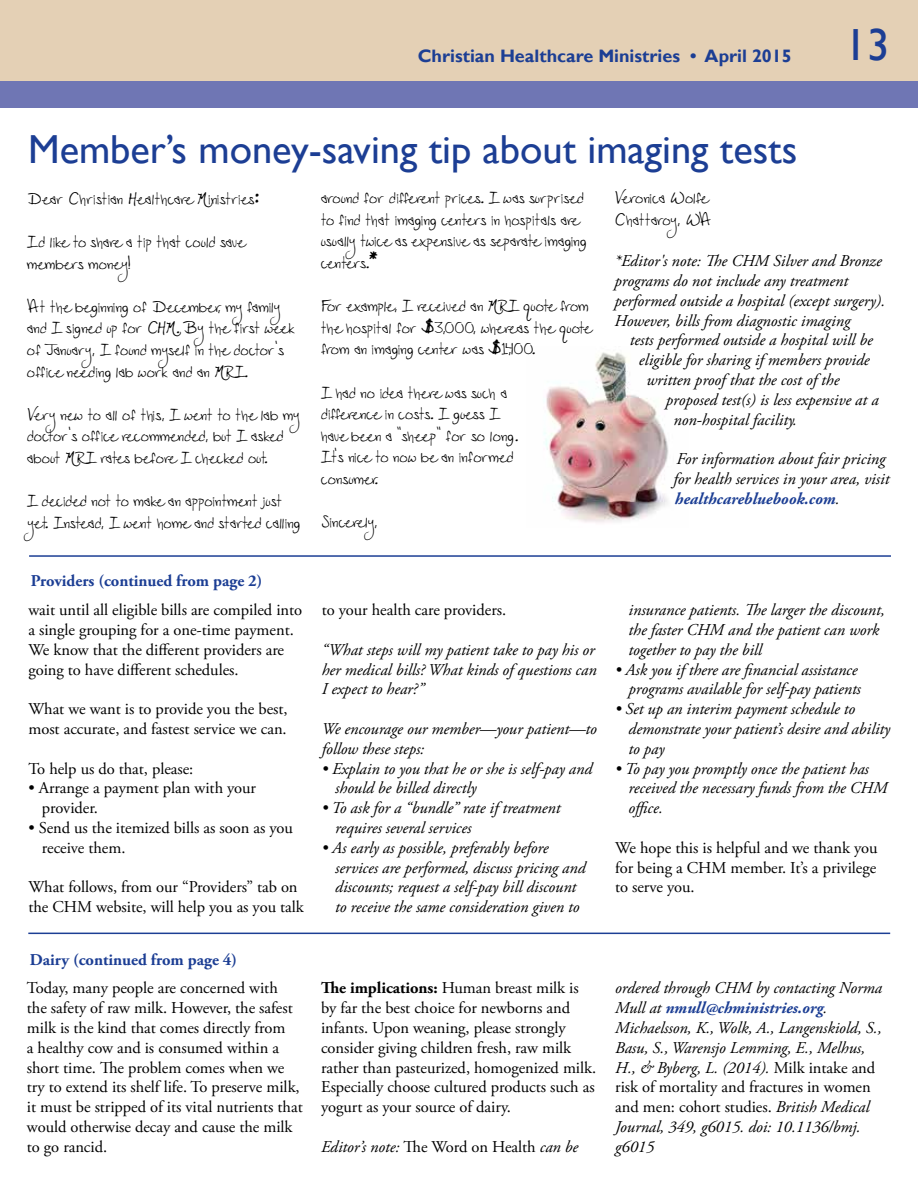
<style>
.page{position:relative;width:918px;height:1188px;background:#fff}
.page>*{position:absolute;margin:0;border:0;box-sizing:border-box;transform-origin:0 0}
.t1{font:45px "Gill Sans";color:#1c3e94}
.t2{font:40.5px "Gill Sans";color:#1c3e94}
.t3{font:18px/21.6px "Pop Star Autograph";color:#000}
.t4{font:700 18px "Gill Sans";color:#1c3e94}
.t5{font:18px/21.6px "Pop Star Autograph";letter-spacing:-.025em;color:#000}
.t6{font:italic 16.5px/19.8px "Adobe Garamond Pro";letter-spacing:-.005em;color:#000}
.t7{font:16.5px/19.8px "Adobe Garamond Pro";letter-spacing:-.005em;color:#000}
.t8{font:700 16.5px "Adobe Garamond Pro";color:#1c3e94}
.s1{font-family:"A Enigma Scrawl 4 BRK"}
.s2{font-weight:700;color:#1c3e94}
.s3{font-weight:700}
.s4{font-style:normal}
</style>
<div class="page">
<div style="left:0;top:0;width:918px;height:81px;background:#e4d0b5"></div>
<div style="left:0;top:81px;width:918px;height:27px;background:#6f76b4"></div>
<hr style="left:28px;top:933px;width:862px;height:1px;background:#1c3e94">
<hr style="left:29px;top:555px;width:862px;height:2px;background:#1c3e94">
<img style="left:544px;top:352px;width:125px;height:171px">
<p class="t4" style="left:418px;top:45px;width:375px">Christian Healthcare Ministries • April 2015</p>
<h1 class="t1" style="left:845px;top:18px;width:46px">13</h1>
<h2 class="t2" style="left:28px;top:126px;width:771px">Member’s money-saving tip about imaging tests</h2>
<p class="t3" style="left:27px;top:187px;width:233px">Dear Christian Healthcare Ministries<span class="s1">:</span></p>
<p class="t3" style="left:27px;top:230px;width:219px">I’d like to share a tip that could save members money!</p>
<p class="t3" style="left:27px;top:295px;width:270px">At the beginning of December, my family and I signed up for CHM. By the first week of January, I found myself in the doctor's office needing lab work and an MRI.</p>
<p class="t3" style="left:27px;top:403px;width:274px">Very new to all of this, I went to the lab my doctor's office recommended, but I asked about MRI rates before I checked out.</p>
<p class="t3" style="left:27px;top:489px;width:275px">I decided not to make an appointment just yet. Instead, I went home and started calling</p>
<p class="t5" style="left:614px;top:186px;width:98px">Veronica Wolfe<br>Chattaroy, WA</p>
<p class="t6" style="left:614px;top:252px;width:272px">*Editor's note: The CHM Silver and Bronze programs do not include any treatment performed outside a hospital (except surgery).<br>However, bills from diagnostic imaging</p>
<p class="t6" style="left:630px;top:331px;width:244px">tests performed outside a hospital will be</p>
<p class="t6" style="left:639px;top:351px;width:232px">eligible for sharing if members provide</p>
<p class="t6" style="left:646px;top:370px;width:195px">written proof that the cost of the</p>
<p class="t6" style="left:666px;top:390px;width:214px">proposed test(s) is less expensive at a</p>
<p class="t6" style="left:673px;top:410px;width:125px">non-hospital facility.</p>
<p class="t6" style="left:673px;top:450px;width:218px">For information about fair pricing for health services in your area, visit <span class="s2">healthcarebluebook.com</span>.</p>
<p class="t3" style="left:321px;top:186px;width:267px">around for different prices. I was surprised to find that imaging centers in hospitals are usually twice as expensive as separate imaging centers.<span class="s1">*</span></p>
<p class="t3" style="left:321px;top:294px;width:272px">For example, I received an MRI quote from the hospital for <span class="s1">$</span>3,000, whereas the quote from an imaging center was <span class="s1">$</span>1,400.</p>
<p class="t3" style="left:321px;top:381px;width:199px">I had no idea there was such a difference in costs. I guess I have been a "sheep" for so long;.<br>It's nice to now be an informed consumer.</p>
<p class="t5" style="left:321px;top:510px;width:59px">Sincerely,</p>
<p class="t8" style="left:31px;top:571px;width:233px">Providers (continued from page 2)</p>
<p class="t7" style="left:28px;top:601px;width:275px">wait until all eligible bills are compiled into a single grouping for a one-time payment.<br>We know that the different providers are going to have different schedules.</p>
<p class="t7" style="left:28px;top:700px;width:261px">What we want is to provide you the best, most accurate, and fastest service we can.</p>
<p class="t7" style="left:28px;top:759px;width:166px">To help us do that, please:</p>
<p class="t7" style="left:42px;top:779px;width:216px;text-indent:-13px">• Arrange a payment plan with your provider.</p>
<p class="t7" style="left:42px;top:819px;width:252px;text-indent:-13px">• Send us the itemized bills as soon as you receive them.</p>
<p class="t7" style="left:28px;top:878px;width:277px">What follows, from our “Providers” tab on the CHM website, will help you as you talk</p>
<p class="t8" style="left:30px;top:950px;width:209px">Dairy (continued from page 4)</p>
<p class="t7" style="left:322px;top:601px;width:186px">to your health care providers.</p>
<p class="t6" style="left:322px;top:640px;width:276px;text-align:justify">“What steps will my patient take to pay his or her medical bills? What kinds of questions can I expect to hear?”</p>
<p class="t6" style="left:322px;top:719px;width:277px">We encourage our member—your patient—to follow these steps:</p>
<p class="t6" style="left:335px;top:759px;width:258px;text-indent:-13px">• Explain to you that he or she is self-pay and should be billed directly</p>
<p class="t6" style="left:335px;top:799px;width:227px;text-indent:-13px">• To ask for a “bundle” rate if treatment requires several services</p>
<p class="t6" style="left:335px;top:838px;width:252px;text-indent:-13px">• As early as possible, preferably before services are performed, discuss pricing and discounts; request a self-pay bill discount to receive the same consideration given to</p>
<p class="t7" style="left:27px;top:979px;width:277px">Today, many people are concerned with<br>the safety of raw milk. However, the safest milk is the kind that comes directly from<br>a healthy cow and is consumed within a short time. The problem comes when we try to extend its shelf life. To preserve milk, it must be stripped of its vital nutrients that would otherwise decay and cause the milk to go rancid.</p>
<p class="t7" style="left:321px;top:979px;width:277px"><span class="s3">The implications:</span> Human breast milk is by far the best choice for newborns and infants. Upon weaning, please strongly consider giving children fresh, raw milk rather than pasteurized, homogenized milk.<br>Especially choose cultured products such as yogurt as your source of dairy.</p>
<p class="t6" style="left:321px;top:1137px;width:259px">Editor’s note: <span class="s4">The Word on Health</span> can be</p>
<p class="t6" style="left:629px;top:601px;width:258px">insurance patients. The larger the discount, the faster CHM and the patient can work together to pay the bill</p>
<p class="t6" style="left:615px;top:660px;width:247px;text-align:right">• Ask you if there are financial assistance programs available for self-pay patients</p>
<p class="t6" style="left:629px;top:700px;width:263px;text-indent:-13px">• Set up an interim payment schedule to demonstrate your patient’s desire and ability to pay</p>
<p class="t6" style="left:629px;top:759px;width:260px;text-indent:-13px">• To pay you promptly once the patient has received the necessary funds from the CHM office.</p>
<p class="t7" style="left:615px;top:838px;width:264px;text-align:justify">We hope this is helpful and we thank you for being a CHM member. It’s a privilege to serve you.</p>
<p class="t6" style="left:615px;top:979px;width:268px">ordered through CHM by contacting Norma Mull at <span class="s2">nmull@chministries.org</span>.<br>Michaelsson, K., Wolk, A., Langenskiold, S., Basu, S., Warensjo Lemming, E., Melhus, H., &amp; Byberg, L. (2014). <span class="s4">Milk intake and risk of mortality and fractures in women and men: cohort studies.</span> British Medical Journal, 349, g6015. doi: 10.1136/bmj. g6015</p>
</div>
